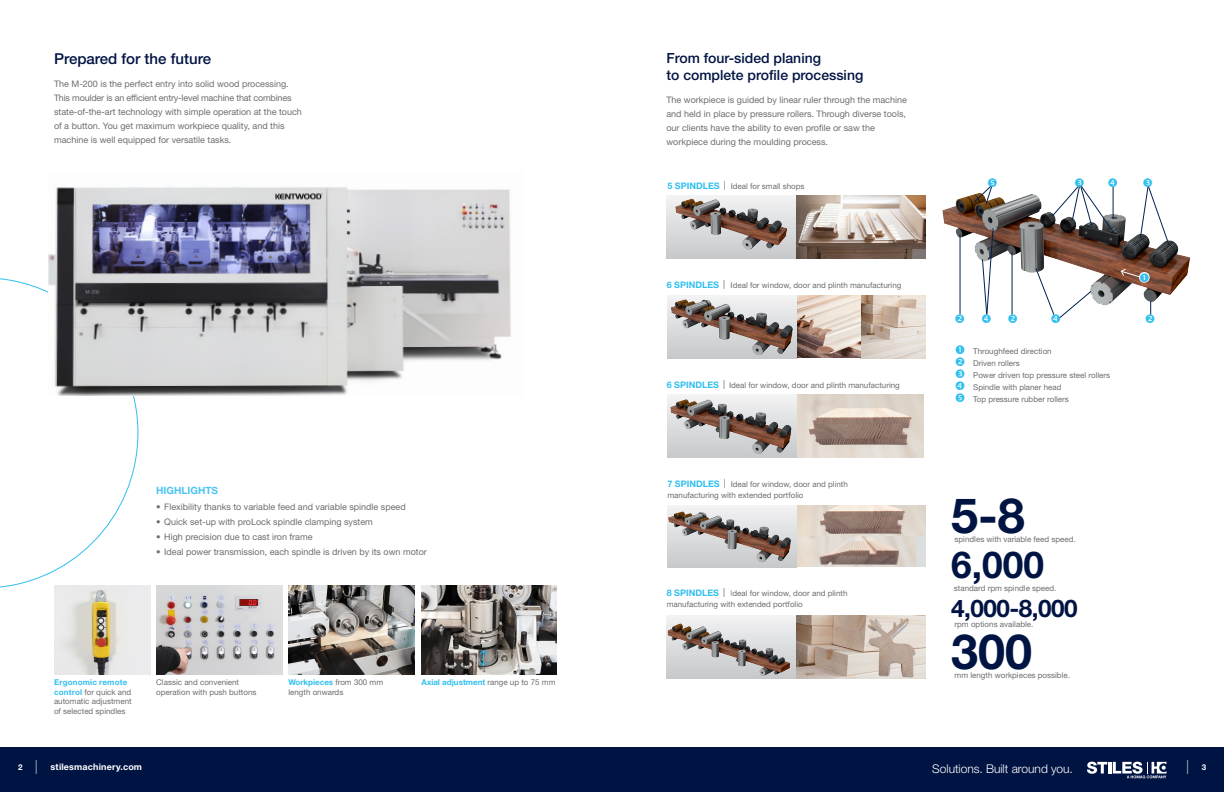
<style>
.page{position:relative;width:1224px;height:792px;background:#fff}
.page>*{position:absolute;margin:0;border:0;box-sizing:border-box;transform-origin:0 0}
.t1{font:700 48.6px "Helvetica Neue LT Std";color:#001443}
.t2{font:700 37.1px "Helvetica Neue LT Std";color:#001443}
.t3{font:700 24.3px "Helvetica Neue LT Std";letter-spacing:-.02em;color:#001443}
.t4{font:500 15px "Helvetica Neue LT Std";color:#001443}
.t5{font:500 14px/16.8px "Helvetica Neue LT Std";color:#001443}
.t6{font:100 14px "Helvetica Neue LT Std";color:#fff}
.t7{font:300 12px "Helvetica Neue LTW1 G";letter-spacing:-.005em;color:#fff}
.t8{font:700 10px "Helvetica Neue LT Std";color:#4cc4f1}
.t9{font:9px/14px "Helvetica Neue LT Std";color:#6c6d70}
.t10{font:700 9px "Helvetica Neue LT Std";letter-spacing:.02em;color:#fff}
.t11{font:8px/9.6px "Helvetica Neue LT Std";color:#6c6d70}
.t12{font:700 8px "Helvetica Neue LT Std";color:#30bfef}
.t13{font:700 8px "Helvetica Neue LT Std";color:#fff}
.s1{font-weight:700;color:#30bfef}
.s2{font-weight:400;color:#6c6d70}
.s3{font-weight:700;font-size:9px;color:#30bfef}
.s4{font-size:9px}
.s5{font-weight:300}
.s6{font-weight:100;font-size:14px}
</style>
<div class="page">
<svg style="left:0;top:278px;width:138px;height:310px"></svg>
<div style="left:0;top:747px;width:1224px;height:45px;background:#001443"></div>
<img style="left:48px;top:187px;width:463px;height:209px">
<img style="left:796px;top:196px;width:129px;height:63px">
<img style="left:861px;top:295px;width:65px;height:63px">
<img style="left:797px;top:395px;width:126px;height:63px">
<svg style="left:796px;top:295px;width:65px;height:63px;background:#c7b4a9"></svg>
<svg style="left:667px;top:196px;width:129px;height:63px;background:#b5aeac"></svg>
<svg style="left:667px;top:295px;width:129px;height:63px;background:#b1aaa8"></svg>
<div style="left:797px;top:536px;width:129px;height:31px;background:#dcdddf"></div>
<img style="left:797px;top:536px;width:119px;height:31px">
<img style="left:797px;top:505px;width:129px;height:31px">
<img style="left:796px;top:615px;width:129px;height:63px">
<div style="left:667px;top:505px;width:130px;height:63px;background:linear-gradient(to bottom,#f2f2f4,#c7c8ca)"></div>
<img style="left:667px;top:505px;width:126px;height:63px">
<svg style="left:667px;top:615px;width:129px;height:63px;background:#bdb8b7"></svg>
<img style="left:667px;top:395px;width:128px;height:63px">
<img style="left:942px;top:194px;width:248px;height:118px">
<hr style="left:1012px;top:252px;width:1px;height:63px;background:#00214f">
<hr style="left:960px;top:235px;width:1px;height:79px;background:#00214f">
<img style="left:156px;top:585px;width:127px;height:89px">
<img style="left:288px;top:585px;width:127px;height:89px">
<img style="left:54px;top:585px;width:97px;height:89px">
<img style="left:422px;top:585px;width:134px;height:89px">
<div style="left:476px;top:646px;width:15px;height:24px;background:#231f20;opacity:.75"></div>
<svg style="left:479px;top:650px;width:9px;height:17px"></svg>
<svg style="left:1087px;top:762px;width:79px;height:16px"></svg>
<svg style="left:1121px;top:269px;width:28px;height:13px"></svg>
<svg style="left:982px;top:228px;width:12px;height:87px"></svg>
<svg style="left:1035px;top:268px;width:57px;height:52px"></svg>
<svg style="left:1146px;top:301px;width:9px;height:14px"></svg>
<svg style="left:974px;top:185px;width:23px;height:20px"></svg>
<svg style="left:1052px;top:184px;width:65px;height:48px"></svg>
<svg style="left:1140px;top:185px;width:29px;height:59px"></svg>
<h3 class="t4" style="left:54px;top:49px;width:159px">Prepared for the future</h3>
<p class="t9" style="left:54px;top:76px;width:249px">The M-200 is the perfect entry into solid wood processing.<br>This moulder is an efficient entry-level machine that combines state-of-the-art technology with simple operation at the touch of a button. You get maximum workpiece quality, and this machine is well equipped for versatile tasks.</p>
<p class="t8" style="left:156px;top:485px;width:63px">HIGHLIGHTS</p>
<p class="t9" style="left:156px;top:499px;width:251px">• Flexibility thanks to variable feed and variable spindle speed</p>
<p class="t9" style="left:156px;top:515px;width:218px">• Quick set-up with proLock spindle clamping system</p>
<p class="t9" style="left:156px;top:530px;width:158px">• High precision due to cast iron frame</p>
<p class="t9" style="left:156px;top:545px;width:272px">• Ideal power transmission, each spindle is driven by its own motor</p>
<p class="t11" style="left:54px;top:677px;width:79px"><span class="s1">Ergonomic remote control</span> for quick and automatic adjustment of selected spindles</p>
<p class="t11" style="left:156px;top:677px;width:102px">Classic and convenient operation with push buttons</p>
<p class="t11" style="left:288px;top:677px;width:96px"><span class="s1">Workpieces</span> from 300 mm length onwards</p>
<p class="t12" style="left:422px;top:677px;width:135px">Axial adjustment <span class="s2">range up to 75 mm</span></p>
<h3 class="t5" style="left:666px;top:49px;width:198px">From four-sided planing<br>to complete profile processing</h3>
<p class="t9" style="left:666px;top:92px;width:242px">The workpiece is guided by linear ruler through the machine and held in place by pressure rollers. Through diverse tools, our clients have the ability to even profile or saw the workpiece during the moulding process.</p>
<p class="t11" style="left:667px;top:181px;width:139px"><span class="s3">5 SPINDLES</span> <span class="s4">|</span> Ideal for small shops</p>
<p class="t11" style="left:667px;top:281px;width:236px"><span class="s3">6 SPINDLES</span> <span class="s4">|</span> Ideal for window, door and plinth manufacturing</p>
<p class="t11" style="left:667px;top:380px;width:235px"><span class="s3">6 SPINDLES</span> <span class="s4">|</span> Ideal for window, door and plinth manufacturing</p>
<p class="t11" style="left:667px;top:478px;width:182px;line-height:11px"><span class="s3">7 SPINDLES</span> <span class="s4">|</span> Ideal for window, door and plinth manufacturing with extended portfolio</p>
<p class="t11" style="left:667px;top:588px;width:182px;line-height:11px"><span class="s3">8 SPINDLES</span> <span class="s4">|</span> <span class="s5">I</span>deal for window, door and plinth manufacturing with extended portfolio</p>
<p class="t11" style="left:973px;top:345px;width:139px;line-height:12px">Throughfeed direction<br>Driven rollers<br>Power driven top pressure steel rollers<br>Spindle with planer head<br>Top pressure rubber rollers</p>
<h1 class="t1" style="left:951px;top:485px;width:75px">5-8</h1>
<h2 class="t2" style="left:951px;top:541px;width:94px">6,000</h2>
<h3 class="t3" style="left:951px;top:593px;width:128px">4,000-8,000</h3>
<h1 class="t1" style="left:951px;top:622px;width:83px">300</h1>
<p class="t11" style="left:955px;top:534px;width:123px">spindles with variable feed speed.</p>
<p class="t11" style="left:954px;top:583px;width:104px">standard rpm spindle speed.</p>
<p class="t11" style="left:955px;top:619px;width:80px">rpm options available.</p>
<p class="t11" style="left:955px;top:670px;width:117px">mm length workpieces possible.</p>
<p class="t13" style="left:18px;top:762px;width:22px">2 <span class="s6">|</span></p>
<p class="t10" style="left:51px;top:761px;width:93px">stilesmachinery.com</p>
<h3 class="t6" style="left:1186px;top:758px;width:5px">|</h3>
<p class="t13" style="left:1202px;top:762px;width:6px">3</p>
<h3 class="t7" style="left:932px;top:761px;width:142px">Solutions. Built around you.</h3>
</div>
